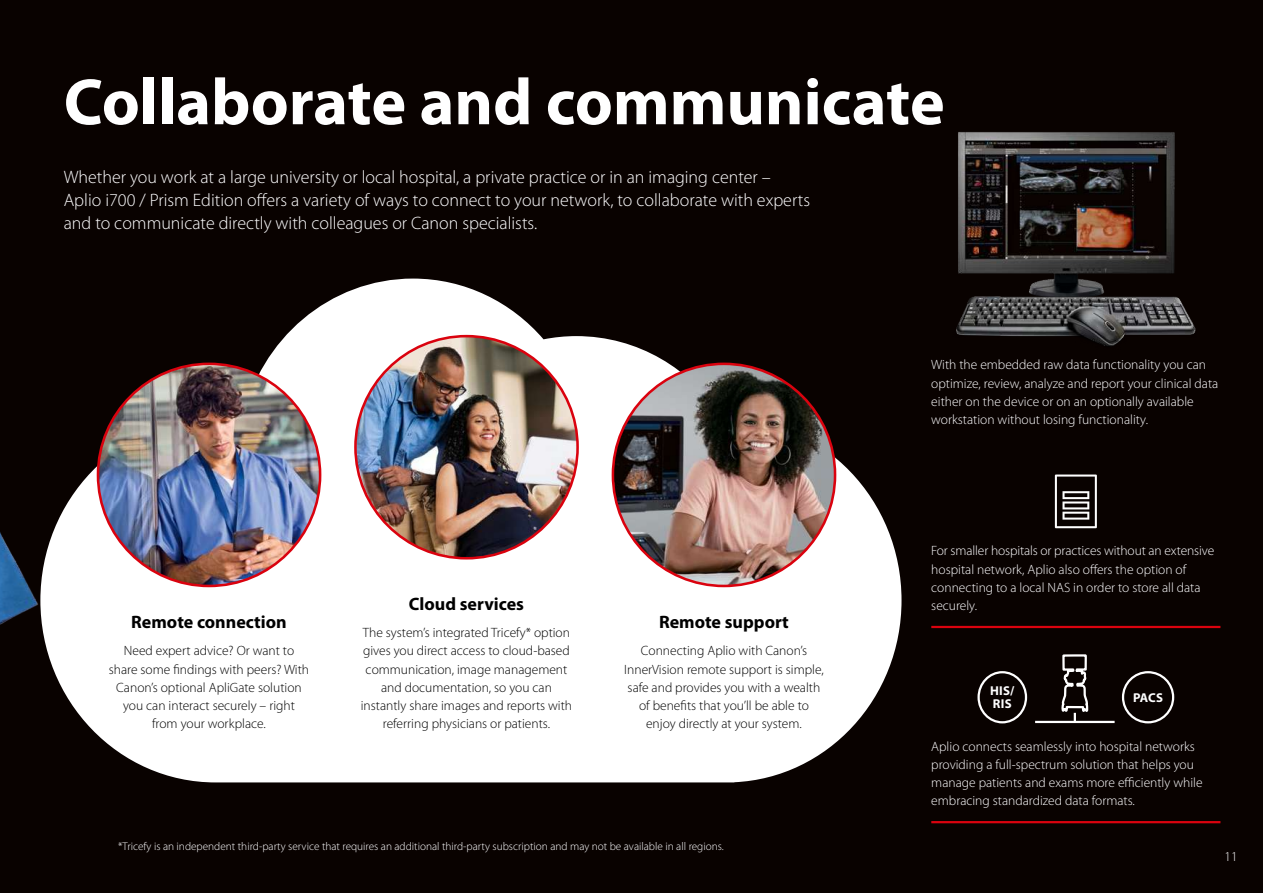
<style>
.page{position:relative;width:1263px;height:893px;background:#090200}
.page>*{position:absolute;margin:0;border:0;box-sizing:border-box;transform-origin:0 0}
.t1{font:700 66px "Myriad Pro";color:#fff}
.t2{font:300 18px/22.6px "Myriad Pro";color:#fff}
.t3{font:700 18px "Myriad Pro";color:#000}
.t4{font:300 13.5px/18.1px "Myriad Pro";color:#fff}
.t5{font:300 13.5px/18.1px "Myriad Pro";color:#000;text-align:center}
.t6{font:700 12.9px/12.9px "Myriad Pro";letter-spacing:.02em;color:#fff}
.t7{font:300 11.25px "Myriad Pro";color:#fff}
</style>
<div class="page">
<svg style="left:52px;top:279px;width:849px;height:503px"></svg>
<img style="left:613px;top:364px;width:222px;height:222px;border-radius:111px">
<img style="left:355px;top:336px;width:223px;height:222px;border-radius:111px">
<img style="left:98px;top:364px;width:222px;height:222px;border-radius:111px">
<img style="left:951px;top:125px;width:230px;height:121px">
<img style="left:942px;top:246px;width:258px;height:145px">
<div style="left:0;top:34px;width:52px;height:859px;background:#090200"></div>
<hr style="left:1035px;top:721px;width:79px;height:2px;background:#fff">
<svg style="left:1036px;top:643px;width:53px;height:88px;background:#292322"></svg>
<div style="left:1122px;top:671px;width:52px;height:52px;border:2px solid #fff;border-radius:50%"></div>
<div style="left:977px;top:671px;width:50px;height:52px;border:2px solid #fff;border-radius:50%"></div>
<svg style="left:1055px;top:474px;width:42px;height:54px"></svg>
<hr style="left:931px;top:626px;width:289px;height:2px;background:#da020e">
<hr style="left:931px;top:821px;width:289px;height:2px;background:#da020e">
<h1 class="t1" style="left:64px;top:59px;width:882px">Collaborate and communicate</h1>
<p class="t2" style="left:64px;top:166px;width:748px">Whether you work at a large university or local hospital, a private practice or in an imaging center –<br>Aplio i700 / Prism Edition offers a variety of ways to connect to your network, to collaborate with experts and to communicate directly with colleagues or Canon specialists.</p>
<h2 class="t3" style="left:131px;top:610px;width:157px">Remote connection</h2>
<p class="t5" style="left:109px;top:642px;width:202px">Need expert advice? Or want to share some findings with peers? With<br>Canon’s optional ApliGate solution you can interact securely – right from your workplace.</p>
<h2 class="t3" style="left:409px;top:592px;width:117px">Cloud services</h2>
<p class="t5" style="left:361px;top:624px;width:213px">The system’s integrated Tricefy* option gives you direct access to cloud-based communication, image management and documentation, so you can instantly share images and reports with referring physicians or patients.</p>
<h2 class="t3" style="left:659px;top:610px;width:131px">Remote support</h2>
<p class="t5" style="left:624px;top:642px;width:201px">Connecting Aplio with Canon’s InnerVision remote support is simple, safe and provides you with a wealth of benefits that you’ll be able to enjoy directly at your system.</p>
<p class="t7" style="left:118px;top:840px;width:607px">*Tricefy is an independent third-party service that requires an additional third-party subscription and may not be available in all regions.</p>
<p class="t4" style="left:931px;top:356px;width:289px">With the embedded raw data functionality you can optimize, review, analyze and report your clinical data either on the device or on an optionally available workstation without losing functionality.</p>
<p class="t4" style="left:931px;top:542px;width:284px">For smaller hospitals or practices without an extensive hospital network, Aplio also offers the option of connecting to a local NAS in order to store all data securely.</p>
<p class="t6" style="left:990px;top:684px;width:26px">HIS/<br>RIS</p>
<p class="t6" style="left:1133px;top:691px;width:32px">PACS</p>
<p class="t4" style="left:931px;top:737px;width:273px">Aplio connects seamlessly into hospital networks providing a full-spectrum solution that helps you manage patients and exams more efficiently while embracing standardized data formats.</p>
<p class="t4" style="left:1224px;top:847px;width:15px">11</p>
</div>
